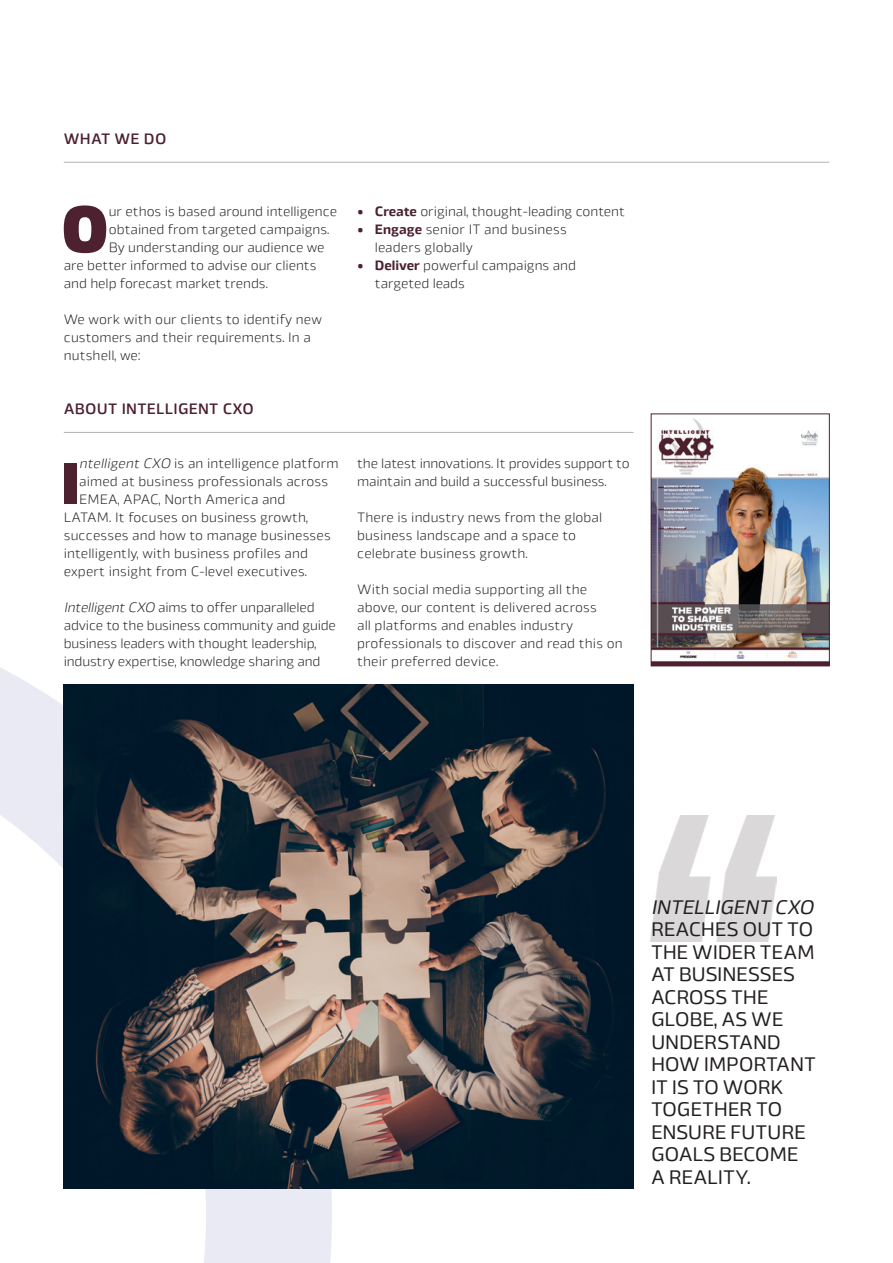
<style>
.page{position:relative;width:893px;height:1263px;background:#fff}
.page>*{position:absolute;margin:0;border:0;box-sizing:border-box;transform-origin:0 0}
.t1{font:900 64.95px "Byker";color:#4d212f}
.t2{font:900 58.2px "Byker";color:#4d212f}
.t3{font:19.5px/22.5px "Byker";letter-spacing:-.015em;color:#231f20}
.t4{font:italic 19.5px "Byker";color:#231f20}
.t5{font:500 15px "Byker";letter-spacing:.02em;color:#4d212f}
.t6{font:300 13.5px/18px "Byker";color:#231f20}
.s1{font-style:italic}
.s2{font-weight:700;color:#4d212f}
</style>
<div class="page">
<svg style="left:0;top:667px;width:335px;height:596px"></svg>
<hr style="left:64px;top:162px;width:765px;height:1px;background:#b5b0b3">
<hr style="left:64px;top:432px;width:570px;height:1px;background:#b5b0b3">
<img style="left:64px;top:684px;width:570px;height:504px">
<img style="left:653px;top:418px;width:174px;height:246px">
<div style="left:651px;top:414px;width:178px;height:252px;border:1px solid #4d212f"></div>
<img style="left:651px;top:816px;width:126px;height:126px">
<p class="t5" style="left:64px;top:127px;width:104px">WHAT WE DO</p>
<h1 class="t1" style="left:61px;top:172px;width:49px">O</h1>
<p class="t6" style="left:109px;top:202px;width:230px">ur ethos is based around intelligence</p>
<p class="t6" style="left:109px;top:220px;width:222px">obtained from targeted campaigns.</p>
<p class="t6" style="left:109px;top:238px;width:217px">By understanding our audience we</p>
<p class="t6" style="left:64px;top:256px;width:254px">are better informed to advise our clients</p>
<p class="t6" style="left:64px;top:274px;width:206px">and help forecast market trends.</p>
<p class="t6" style="left:64px;top:310px;width:260px">We work with our clients to identify new customers and their requirements. In a nutshell, we:</p>
<p class="t5" style="left:64px;top:397px;width:192px">ABOUT INTELLIGENT CXO</p>
<h2 class="t2" style="left:61px;top:433px;width:20px">I</h2>
<p class="t6" style="left:79px;top:454px;width:261px"><span class="s1">ntelligent CXO</span> is an intelligence platform</p>
<p class="t6" style="left:79px;top:472px;width:251px">aimed at business professionals across</p>
<p class="t6" style="left:79px;top:490px;width:208px">EMEA, APAC, North America and</p>
<p class="t6" style="left:64px;top:508px;width:246px">LATAM. It focuses on business growth,</p>
<p class="t6" style="left:64px;top:526px;width:269px">successes and how to manage businesses</p>
<p class="t6" style="left:64px;top:544px;width:246px">intelligently, with business profiles and</p>
<p class="t6" style="left:64px;top:562px;width:245px">expert insight from C-level executives.</p>
<p class="t6" style="left:64px;top:598px;width:274px"><span class="s1">IntelligentCXO</span> aims to offer unparalleled advice to the business community and guide business leaders with thought leadership, industry expertise, knowledge sharing and</p>
<p class="t6" style="left:358px;top:202px;width:269px"><span class="s2">• Create</span> original, thought-leading content</p>
<p class="t6" style="left:375px;top:220px;width:193px;text-indent:-17px"><span class="s2">• Engage</span> senior IT and business leaders globally</p>
<p class="t6" style="left:375px;top:256px;width:203px;text-indent:-17px"><span class="s2">• Deliver</span> powerful campaigns and targeted leads</p>
<p class="t6" style="left:357px;top:454px;width:274px">the latest innovations. It provides support to maintain and build a successful business.</p>
<p class="t6" style="left:357px;top:508px;width:247px">There is industry news from the global business landscape and a space to celebrate business growth.</p>
<p class="t6" style="left:357px;top:580px;width:267px">With social media supporting all the above, our content is delivered across<br>all platforms and enables industry professionals to discover and read this on their preferred device.</p>
<h3 class="t4" style="left:651px;top:892px;width:169px">INTELLIGENT CXO</h3>
<h3 class="t3" style="left:651px;top:917px;width:166px">REACHES OUT TO<br>THE WIDER TEAM<br>AT BUSINESSES<br>ACROSS THE<br>GLOBE, AS WE<br>UNDERSTAND<br>HOW IMPORTANT<br>IT IS TO WORK<br>TOGETHER TO<br>ENSURE FUTURE<br>GOALS BECOME<br>A REALITY.</h3>
</div>
